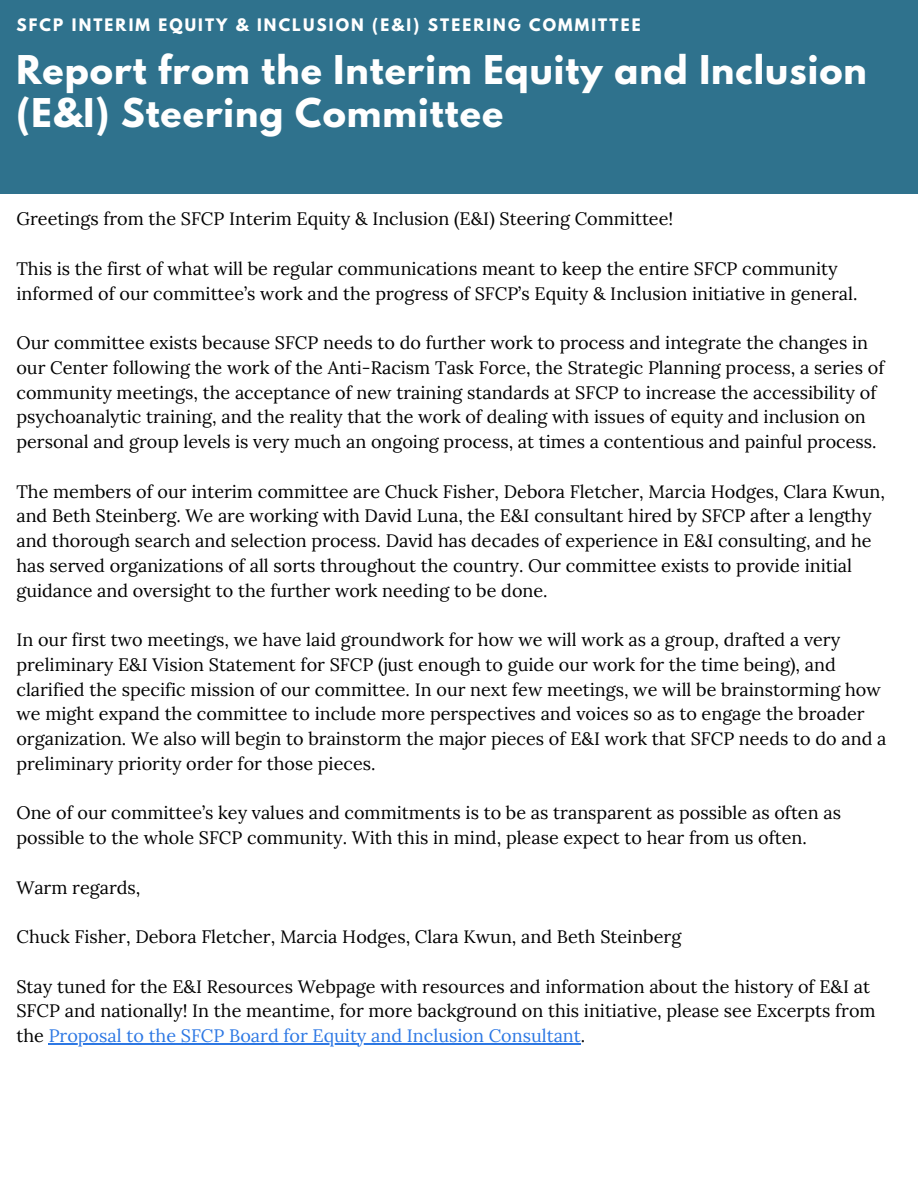
<style>
.page{position:relative;width:918px;height:1188px;background:#fff}
.page>*{position:absolute;margin:0;border:0;box-sizing:border-box;transform-origin:0 0}
.t1{font:700 35.1px/43.7px "League Spartan";letter-spacing:.03em;color:#fff}
.t2{font:18px/24.8px "Lora";color:#000}
.t3{font:700 15.3px "League Spartan";letter-spacing:.14em;color:#fff}
.s1{color:#2d78e4}
</style>
<div class="page">
<div style="left:0;top:0;width:918px;height:194px;background:#2f728d"></div>
<hr style="left:49px;top:1043px;width:532px;height:1px;background:#2d78e4">
<p class="t3" style="left:16px;top:17px;width:626px">SFCP INTERIM EQUITY &amp; INCLUSION (E&amp;I) STEERING COMMITTEE</p>
<p class="t1" style="left:16px;top:52px;width:852px">Report from the Interim Equity and Inclusion (E&amp;I) Steering Committee</p>
<p class="t2" style="left:16px;top:206px;width:658px">Greetings from the SFCP Interim Equity &amp; Inclusion (E&amp;I) Steering Committee!</p>
<p class="t2" style="left:16px;top:256px;width:843px">This is the first of what will be regular communications meant to keep the entire SFCP community informed of our committee’s work and the progress of SFCP’s Equity &amp; Inclusion initiative in general.</p>
<p class="t2" style="left:16px;top:330px;width:869px">Our committee exists because SFCP needs to do further work to process and integrate the changes in our Center following the work of the Anti-Racism Task Force, the Strategic Planning process, a series of community meetings, the acceptance of new training standards at SFCP to increase the accessibility of psychoanalytic training, and the reality that the work of dealing with issues of equity and inclusion on personal and group levels is very much an ongoing process, at times a contentious and painful process.</p>
<p class="t2" style="left:16px;top:479px;width:870px">The members of our interim committee are Chuck Fisher, Debora Fletcher, Marcia Hodges, Clara Kwun, and Beth Steinberg. We are working with David Luna, the E&amp;I consultant hired by SFCP after a lengthy and thorough search and selection process. David has decades of experience in E&amp;I consulting, and he has served organizations of all sorts throughout the country. Our committee exists to provide initial guidance and oversight to the further work needing to be done.</p>
<p class="t2" style="left:16px;top:627px;width:872px">In our first two meetings, we have laid groundwork for how we will work as a group, drafted a very preliminary E&amp;I Vision Statement for SFCP (just enough to guide our work for the time being), and clarified the specific mission of our committee. In our next few meetings, we will be brainstorming how we might expand the committee to include more perspectives and voices so as to engage the broader organization. We also will begin to brainstorm the major pieces of E&amp;I work that SFCP needs to do and a preliminary priority order for those pieces.</p>
<p class="t2" style="left:16px;top:800px;width:826px">One of our committee’s key values and commitments is to be as transparent as possible as often as possible to the whole SFCP community. With this in mind, please expect to hear from us often.</p>
<p class="t2" style="left:16px;top:875px;width:126px">Warm regards,</p>
<p class="t2" style="left:16px;top:924px;width:666px">Chuck Fisher, Debora Fletcher, Marcia Hodges, Clara Kwun, and Beth Steinberg</p>
<p class="t2" style="left:16px;top:974px;width:861px">Stay tuned for the E&amp;I Resources Webpage with resources and information about the history of E&amp;I at<br>SFCP and nationally! In the meantime, for more background on this initiative, please see Excerpts from the <span class="s1">Proposal to the SFCP Board for Equity and Inclusion Consultant</span>.</p>
</div>
